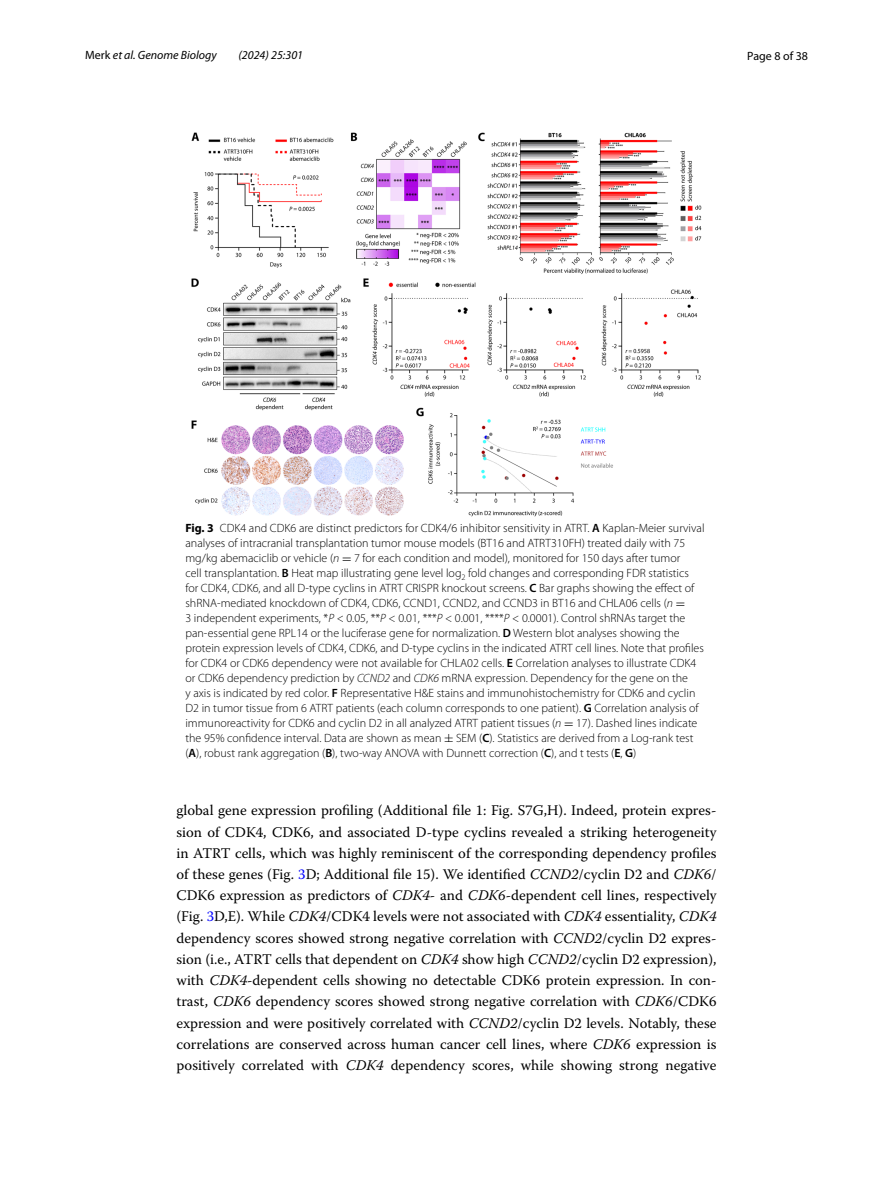
<style>
.page{position:relative;width:893px;height:1187px;background:#fff}
.page>*{position:absolute;margin:0;border:0;box-sizing:border-box;transform-origin:0 0}
.t1{font:14.7px/21.3px "Warnock Pro";color:#000;text-align:justify}
.t2{font:300 12px/15px "Myriad Pro";color:#000}
.t3{font:italic 12px "Myriad Pro";color:#000}
.t4{font:12px "Myriad Pro";color:#000}
.s1{font-style:normal}
.s2{font-weight:700}
.s3{font-weight:600}
.s4{font-style:italic}
.s5{font-family:"MTSY";font-weight:400}
.s6{color:#00f}
</style>
<div class="page">
<img style="left:191px;top:133px;width:511px;height:383px">
<p class="t3" style="left:85px;top:48px;width:133px"><span class="s1">Merk</span> et al. Genome Biology</p>
<p class="t3" style="left:238px;top:48px;width:66px">(2024) 25:301</p>
<p class="t4" style="left:747px;top:48px;width:62px">Page 8 of 38</p>
<p class="t2" style="left:185px;top:520px;width:521px"><span class="s2">Fig. 3</span> CDK4 and CDK6 are distinct predictors for CDK4/6 inhibitor sensitivity in ATRT. <span class="s3">A</span> Kaplan-Meier survival analyses of intracranial transplantation tumor mouse models (BT16 and ATRT310FH) treated daily with 75 mg/kg abemaciclib or vehicle (<span class="s4">n</span> <span class="s5">=</span> 7 for each condition and model), monitored for 150 days after tumor<br>cell transplantation. <span class="s3">B</span> Heat map illustrating gene level log<sub>2</sub> fold changes and corresponding FDR statistics for CDK4, CDK6, and all D-type cyclins in ATRT CRISPR knockout screens. <span class="s3">C</span> Bar graphs showing the effect of shRNA-mediated knockdown of CDK4, CDK6, CCND1, CCND2, and CCND3 in BT16 and CHLA06 cells (<span class="s4">n</span> <span class="s5">=<br></span>3 independent experiments, *<span class="s4">P</span> &lt; 0.05, **<span class="s4">P</span> &lt; 0.01, ***<span class="s4">P</span> &lt; 0.001, ****<span class="s4">P</span> &lt; 0.0001). Control shRNAs target the pan-essential gene RPL14 or the luciferase gene for normalization. <span class="s3">D</span> Western blot analyses showing the protein expression levels of CDK4, CDK6, and D-type cyclins in the indicated ATRT cell lines. Note that profiles for CDK4 or CDK6 dependency were not available for CHLA02 cells. <span class="s3">E</span> Correlation analyses to illustrate CDK4 or CDK6 dependency prediction by <span class="s4">CCND2</span> and <span class="s4">CDK6</span> mRNA expression. Dependency for the gene on the<br>y axis is indicated by red color. <span class="s3">F</span> Representative H&amp;E stains and immunohistochemistry for CDK6 and cyclin D2 in tumor tissue from 6 ATRT patients (each column corresponds to one patient). <span class="s3">G</span> Correlation analysis of immunoreactivity for CDK6 and cyclin D2 in all analyzed ATRT patient tissues (<span class="s4">n</span> <span class="s5">=</span> 17). Dashed lines indicate the 95% confidence interval. Data are shown as mean <span class="s5">±</span> SEM (<span class="s3">C</span>). Statistics are derived from a Log-rank test (<span class="s3">A</span>), robust rank aggregation (<span class="s3">B</span>), two-way ANOVA with Dunnett correction (<span class="s3">C</span>), and t tests (<span class="s3">E</span>, <span class="s3">G</span>)</p>
<p class="t1" style="left:176px;top:799px;width:542px">global gene expression profiling (Additional file 1: Fig. S7G,H). Indeed, protein expres&shy;sion of CDK4, CDK6, and associated D-type cyclins revealed a striking heterogeneity in ATRT cells, which was highly reminiscent of the corresponding dependency profiles of these genes (Fig. <span class="s6">3</span>D; Additional file 15). We identified <span class="s4">CCND2</span>/cyclin D2 and <span class="s4">CDK6</span>/ CDK6 expression as predictors of <span class="s4">CDK4</span>- and <span class="s4">CDK6</span>-dependent cell lines, respectively (Fig. <span class="s6">3</span>D,E). While <span class="s4">CDK4</span>/CDK4 levels were not associated with <span class="s4">CDK4</span> essentiality, <span class="s4">CDK4 </span>dependency scores showed strong negative correlation with <span class="s4">CCND2</span>/cyclin D2 expres&shy;sion (i.e., ATRT cells that dependent on <span class="s4">CDK4</span> show high <span class="s4">CCND2</span>/cyclin D2 expression), with <span class="s4">CDK4</span>-dependent cells showing no detectable CDK6 protein expression. In con&shy;trast, <span class="s4">CDK6</span> dependency scores showed strong negative correlation with <span class="s4">CDK6</span>/CDK6 expression and were positively correlated with <span class="s4">CCND2</span>/cyclin D2 levels. Notably, these correlations are conserved across human cancer cell lines, where <span class="s4">CDK6</span> expression is positively correlated with <span class="s4">CDK4</span> dependency scores, while showing strong negative</p>
</div>
